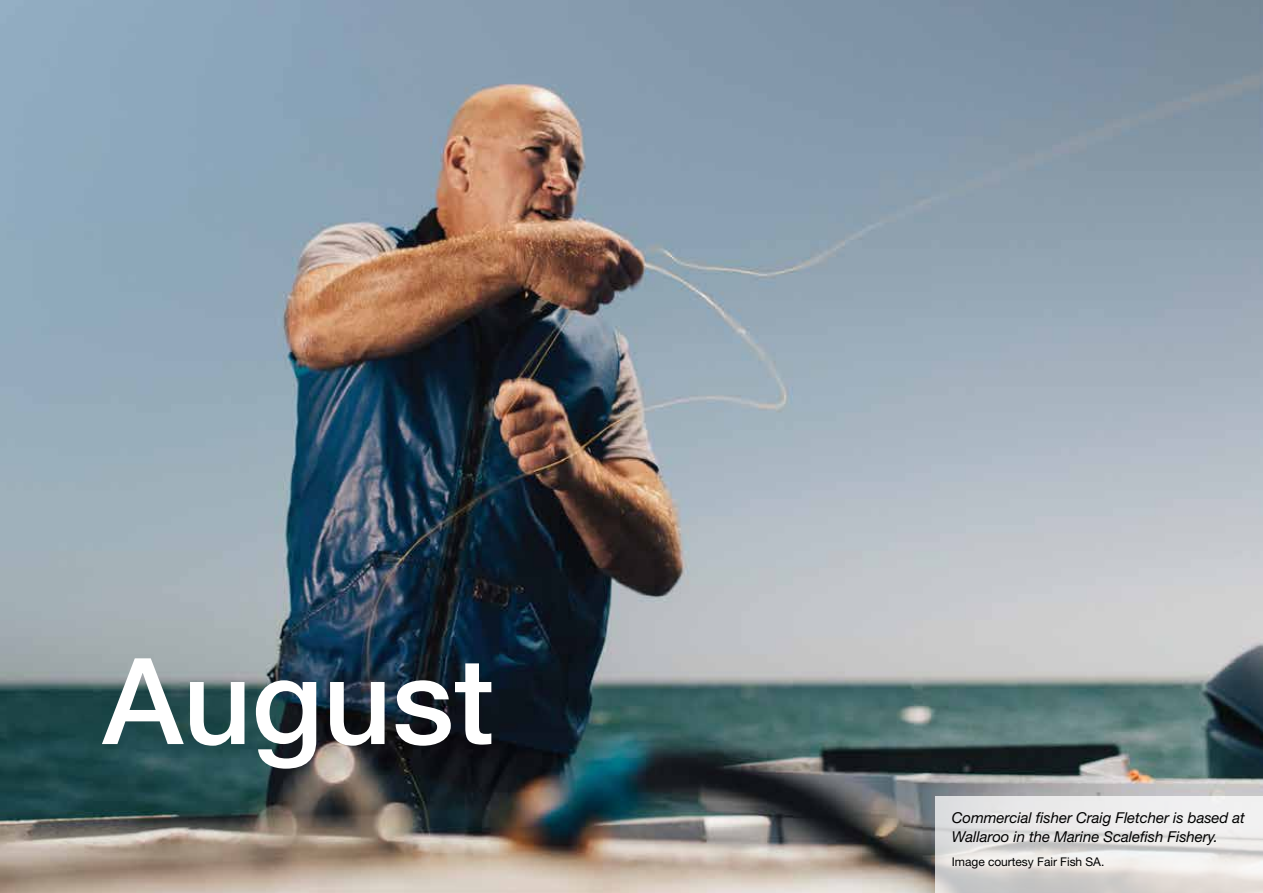
<style>
.page{position:relative;width:1263px;height:893px;background:#fff}
.page>*{position:absolute;margin:0;border:0;box-sizing:border-box;transform-origin:0 0}
.t1{font:500 120px "Helvetica Neue";color:#fff}
.t2{font:italic 15px/19.5px "Helvetica Neue";letter-spacing:-.005em;color:#000}
.t3{font:12px "Helvetica Neue";letter-spacing:-.005em;color:#000}
</style>
<div class="page">
<img style="left:0;top:0;width:1263px;height:893px">
<svg style="left:935px;top:796px;width:328px;height:97px"></svg>
<h1 class="t1" style="left:103px;top:630px;width:393px">August</h1>
<p class="t2" style="left:952px;top:807px;width:295px">Commercial fisher Craig Fletcher is based at<br>Wallaroo in the Marine Scalefish Fishery.</p>
<p class="t3" style="left:952px;top:854px;width:154px">Image courtesy Fair Fish SA.</p>
</div>
